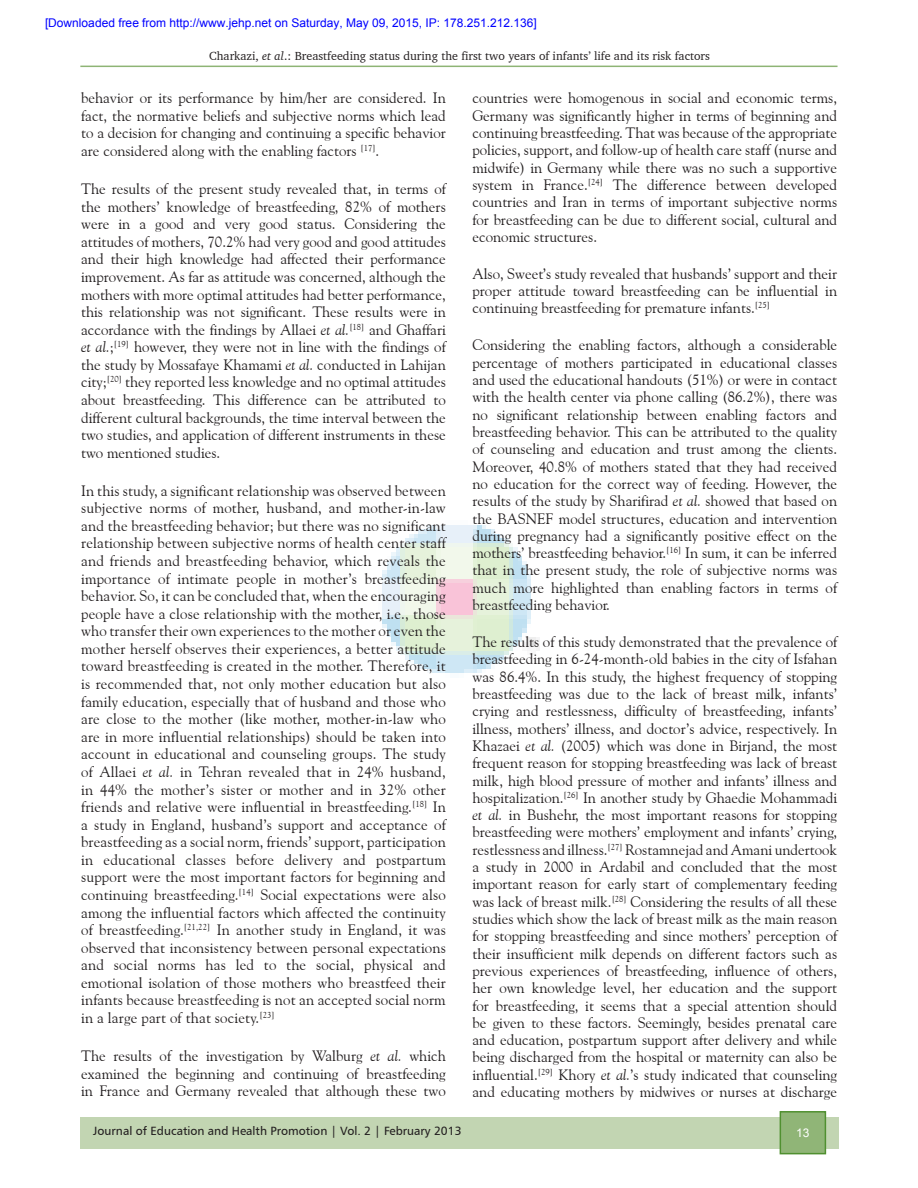
<style>
.page{position:relative;width:918px;height:1188px;background:#fff}
.page>*{position:absolute;margin:0;border:0;box-sizing:border-box;transform-origin:0 0}
.TX{font:15px/17.2px "Goudy Old Style BT";color:#231f20;text-align:justify}
.t1{font:12px "Charter BT";color:#231f20}
.t2{font:12px "Arial";color:#00f}
.t3{font:12px "Humanist 777 BT Roman B";color:#231f20}
.t4{font:12px "Arial";color:#fff}
.s1{font-style:italic}
</style>
<div class="page">
<img style="left:382px;top:525px;width:158px;height:148px">
<hr style="left:80px;top:66px;width:758px;height:1px;background:#8eb475">
<div style="left:81px;top:1117px;width:758px;height:31px;background:#c2d5b2"></div>
<div style="left:780px;top:1111px;width:46px;height:43px;background:#90b577;border:2px solid #509030"></div>
<p class="t2" style="left:45px;top:16px;width:493px">[Downloaded free from http://www.jehp.net on Saturday, May 09, 2015, IP: 178.251.212.136]</p>
<p class="t1" style="left:209px;top:49px;width:502px">Charkazi, <span class="s1">et al</span>.: Breastfeeding status during the first two years of infants’ life and its risk factors</p>
<p class="TX" style="left:81px;top:89px;width:366px">behavior or its performance by him/her are considered. In fact, the normative beliefs and subjective norms which lead to a decision for changing and continuing a specific behavior are considered along with the enabling factors <sup>[17]</sup>.</p>
<p class="TX" style="left:81px;top:180px;width:366px">The results of the present study revealed that, in terms of the mothers’ knowledge of breastfeeding, 82% of mothers were in a good and very good status. Considering the attitudes of mothers, 70.2% had very good and good attitudes and their high knowledge had affected their performance improvement. As far as attitude was concerned, although the mothers with more optimal attitudes had better performance, this relationship was not significant. These results were in accordance with the findings by Allaei <span class="s1">et al.</span><sup>[18]</sup> and Ghaffari <span class="s1">et al.</span>;<sup>[19]</sup> however, they were not in line with the findings of the study by Mossafaye Khamami <span class="s1">et al.</span> conducted in Lahijan city;<sup>[20]</sup> they reported less knowledge and no optimal attitudes about breastfeeding. This difference can be attributed to different cultural backgrounds, the time interval between the two studies, and application of different instruments in these two mentioned studies.</p>
<p class="TX" style="left:81px;top:482px;width:366px">In this study, a significant relationship was observed between subjective norms of mother, husband, and mother‑in‑law and the breastfeeding behavior; but there was no significant relationship between subjective norms of health center staff and friends and breastfeeding behavior, which reveals the importance of intimate people in mother’s breastfeeding behavior. So, it can be concluded that, when the encouraging people have a close relationship with the mother, i.e., those who transfer their own experiences to the mother or even the mother herself observes their experiences, a better attitude toward breastfeeding is created in the mother. Therefore, it is recommended that, not only mother education but also family education, especially that of husband and those who are close to the mother (like mother, mother‑in‑law who are in more influential relationships) should be taken into account in educational and counseling groups. The study of Allaei <span class="s1">et al.</span> in Tehran revealed that in 24% husband, in 44% the mother’s sister or mother and in 32% other friends and relative were influential in breastfeeding.<sup>[18]</sup> In a study in England, husband’s support and acceptance of breastfeeding as a social norm, friends’ support, participation in educational classes before delivery and postpartum support were the most important factors for beginning and continuing breastfeeding.<sup>[14]</sup> Social expectations were also among the influential factors which affected the continuity of breastfeeding.<sup>[21,22]</sup> In another study in England, it was observed that inconsistency between personal expectations and social norms has led to the social, physical and emotional isolation of those mothers who breastfeed their infants because breastfeeding is not an accepted social norm in a large part of that society.<sup>[23]</sup></p>
<p class="TX" style="left:81px;top:1047px;width:366px">The results of the investigation by Walburg <span class="s1">et al.</span> which examined the beginning and continuing of breastfeeding in France and Germany revealed that although these two</p>
<p class="TX" style="left:472px;top:89px;width:366px">countries were homogenous in social and economic terms, Germany was significantly higher in terms of beginning and continuing breastfeeding. That was because of the appropriate policies, support, and follow‑up of health care staff (nurse and midwife) in Germany while there was no such a supportive system in France.<sup>[24]</sup> The difference between developed countries and Iran in terms of important subjective norms for breastfeeding can be due to different social, cultural and economic structures.</p>
<p class="TX" style="left:472px;top:265px;width:366px">Also, Sweet’s study revealed that husbands’ support and their proper attitude toward breastfeeding can be influential in continuing breastfeeding for premature infants.<sup>[25]</sup></p>
<p class="TX" style="left:472px;top:336px;width:366px">Considering the enabling factors, although a considerable percentage of mothers participated in educational classes and used the educational handouts (51%) or were in contact with the health center via phone calling (86.2%), there was no significant relationship between enabling factors and breastfeeding behavior. This can be attributed to the quality of counseling and education and trust among the clients.<br>Moreover, 40.8% of mothers stated that they had received no education for the correct way of feeding. However, the results of the study by Sharifirad <span class="s1">et al.</span> showed that based on the BASNEF model structures, education and intervention during pregnancy had a significantly positive effect on the mothers’ breastfeeding behavior.<sup>[16]</sup> In sum, it can be inferred that in the present study, the role of subjective norms was much more highlighted than enabling factors in terms of breastfeeding behavior.</p>
<p class="TX" style="left:472px;top:633px;width:366px">The results of this study demonstrated that the prevalence of breastfeeding in 6-24‑month‑old babies in the city of Isfahan was 86.4%. In this study, the highest frequency of stopping breastfeeding was due to the lack of breast milk, infants’ crying and restlessness, difficulty of breastfeeding, infants’ illness, mothers’ illness, and doctor’s advice, respectively. In Khazaei <span class="s1">et al.</span> (2005) which was done in Birjand, the most frequent reason for stopping breastfeeding was lack of breast milk, high blood pressure of mother and infants’ illness and hospitalization.<sup>[26]</sup> In another study by Ghaedie Mohammadi <span class="s1">et al.</span> in Bushehr, the most important reasons for stopping breastfeeding were mothers’ employment and infants’ crying, restlessness and illness.<sup>[27]</sup> Rostamnejad and Amani undertook a study in 2000 in Ardabil and concluded that the most important reason for early start of complementary feeding was lack of breast milk.<sup>[28]</sup> Considering the results of all these studies which show the lack of breast milk as the main reason for stopping breastfeeding and since mothers’ perception of their insufficient milk depends on different factors such as previous experiences of breastfeeding, influence of others, her own knowledge level, her education and the support for breastfeeding, it seems that a special attention should be given to these factors. Seemingly, besides prenatal care and education, postpartum support after delivery and while being discharged from the hospital or maternity can also be influential.<sup>[29]</sup> Khory <span class="s1">et al.</span>’s study indicated that counseling and educating mothers by midwives or nurses at discharge</p>
<p class="t3" style="left:93px;top:1123px;width:370px">Journal of Education and Health Promotion | Vol. 2 | February 2013</p>
<p class="t4" style="left:796px;top:1125px;width:15px">13</p>
</div>
